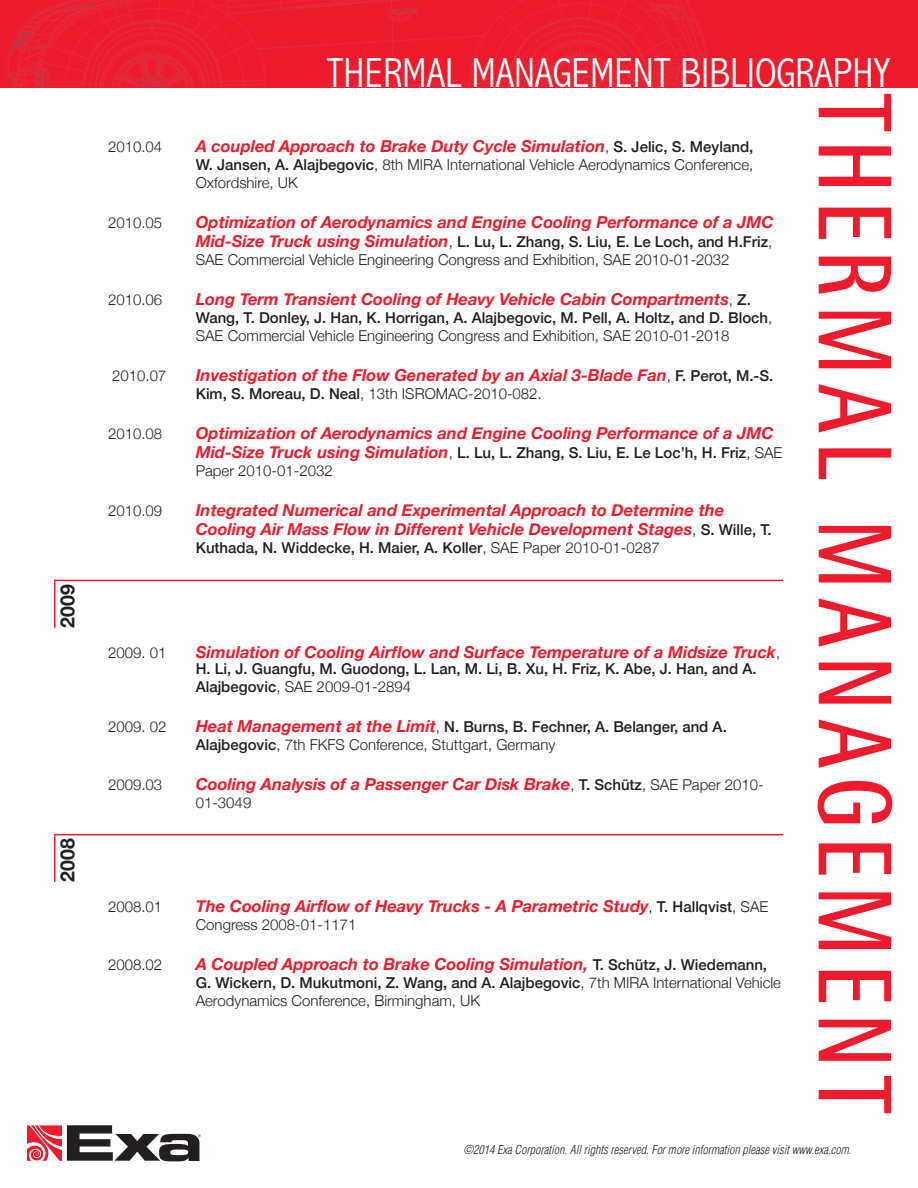
<style>
.page{position:relative;width:918px;height:1188px;background:#fff}
.page>*{position:absolute;margin:0;border:0;box-sizing:border-box;transform-origin:0 0}
.t1{font:700 105px "Rotis Semi Sans";letter-spacing:.1em;color:#ee1b2d;scale:.8 1}
.t2{font:300 condensed 42px "Abadi";color:#fff}
.t3{font:700 19.5px "Helvetica Neue";color:#231f20}
.hanging_indent{font:italic 700 16.5px/19.5px "Helvetica Neue";color:#ee1b2d}
.hanging_indent-2{font:500 15px/18px "Helvetica Neue";color:#231f20}
.hanging_indent-3{font:300 15px/18px "Helvetica Neue";color:#231f20}
.t4{font:italic 300 condensed 12px "Helvetica";color:#231f20}
.s1{font-weight:300;font-style:normal;font-size:15px;color:#231f20}
.s2{font-weight:500;font-style:normal;font-size:15px;color:#231f20}
.s3{font-weight:500}
.s4{font-weight:700;font-style:italic;font-size:16.5px;color:#ee1b2d}
.s5{font-weight:300}
</style>
<div class="page">
<div style="left:0;top:0;width:918px;height:88px;background:#ee1b2c"></div>
<img style="left:5px;top:0;width:702px;height:86px">
<svg style="left:27px;top:1125px;width:174px;height:36px"></svg>
<hr style="left:54px;top:580px;width:729px;height:1px;background:#ee1b2d">
<hr style="left:54px;top:581px;width:2px;height:47px;background:#ee1b2d">
<hr style="left:54px;top:834px;width:729px;height:1px;background:#ee1b2d">
<hr style="left:54px;top:835px;width:2px;height:47px;background:#ee1b2d">
<p class="t3" style="left:52px;top:628px;width:45px;rotate:-90deg">2009</p>
<p class="t3" style="left:52px;top:882px;width:45px;rotate:-90deg">2008</p>
<h2 class="t2" style="left:327px;top:48px;width:566px">THERMAL MANAGEMENT BIBLIOGRAPHY</h2>
<h1 class="t1" style="left:919px;top:94px;width:1276px;rotate:90deg">THERMAL MANAGEMENT</h1>
<p class="t4" style="left:464px;top:1142px;width:389px">©2014 Exa Corporation. All rights reserved. For more information please visit www.exa.com.</p>
<p class="hanging_indent-3" style="left:108px;top:137px;width:56px">2010.04</p>
<p class="hanging_indent" style="left:196px;top:137px;width:559px">A coupled Approach to Brake Duty Cycle Simulation<span class="s1">,</span> <span class="s2">S. Jelic, S. Meyland,</span></p>
<p class="hanging_indent-3" style="left:196px;top:155px;width:559px"><span class="s3">W. Jansen, A. Alajbegovic</span>, 8th MIRA International Vehicle Aerodynamics Conference,<br>Oxfordshire, UK</p>
<p class="hanging_indent-3" style="left:108px;top:213px;width:56px">2010.05</p>
<p class="hanging_indent" style="left:196px;top:213px;width:579px">Optimization of Aerodynamics and Engine Cooling Performance of a JMC</p>
<p class="hanging_indent-3" style="left:196px;top:232px;width:578px"><span class="s4">Mid-Size Truck using Simulation</span>, <span class="s3">L. Lu, L. Zhang, S. Liu, E. Le Loch, and H.Friz</span>,<br>SAE Commercial Vehicle Engineering Congress and Exhibition, SAE 2010-01-2032</p>
<p class="hanging_indent-3" style="left:108px;top:290px;width:56px">2010.06</p>
<p class="hanging_indent" style="left:196px;top:290px;width:557px">Long Term Transient Cooling of Heavy Vehicle Cabin Compartments<span class="s1">,</span> <span class="s2">Z.</span></p>
<p class="hanging_indent-2" style="left:196px;top:308px;width:578px">Wang, T. Donley, J. Han, K. Horrigan, A. Alajbegovic, M. Pell, A. Holtz, and D. Bloch<span class="s5">,<br>SAE Commercial Vehicle Engineering Congress and Exhibition, SAE 2010-01-2018</span></p>
<p class="hanging_indent-3" style="left:112px;top:366px;width:56px">2010.07</p>
<p class="hanging_indent" style="left:196px;top:366px;width:579px">Investigation of the Flow Generated by an Axial 3-Blade Fan<span class="s1">,</span> <span class="s2">F. Perot, M.-S.</span></p>
<p class="hanging_indent-3" style="left:196px;top:384px;width:348px"><span class="s3">Kim, S. Moreau, D. Neal</span>, 13th ISROMAC-2010-082.</p>
<p class="hanging_indent-3" style="left:108px;top:423px;width:56px">2010.08</p>
<p class="hanging_indent" style="left:196px;top:423px;width:579px">Optimization of Aerodynamics and Engine Cooling Performance of a JMC</p>
<p class="hanging_indent-2" style="left:196px;top:443px;width:588px"><span class="s4">Mid-Size Truck using Simulation</span><span class="s5">,</span> L. Lu, L. Zhang, S. Liu, E. Le Loc’h, H. Friz<span class="s5">, SAE<br>Paper 2010-01-2032</span></p>
<p class="hanging_indent-3" style="left:108px;top:501px;width:56px">2010.09</p>
<p class="hanging_indent" style="left:196px;top:501px;width:578px">Integrated Numerical and Experimental Approach to Determine the<br>Cooling Air Mass Flow in Different Vehicle Development Stages<span class="s1">,</span> <span class="s2">S. Wille, T.</span></p>
<p class="hanging_indent-2" style="left:196px;top:538px;width:466px">Kuthada, N. Widdecke, H. Maier, A. Koller<span class="s5">, SAE Paper 2010-01-0287</span></p>
<p class="hanging_indent-3" style="left:108px;top:642px;width:60px">2009. 01</p>
<p class="hanging_indent" style="left:196px;top:642px;width:586px">Simulation of Cooling Airflow and Surface Temperature of a Midsize Truck<span class="s1">,</span></p>
<p class="hanging_indent-2" style="left:196px;top:659px;width:563px">H. Li, J. Guangfu, M. Guodong, L. Lan, M. Li, B. Xu, H. Friz, K. Abe, J. Han, and A.<br>Alajbegovic<span class="s5">, SAE 2009-01-2894</span></p>
<p class="hanging_indent-3" style="left:108px;top:717px;width:60px">2009. 02</p>
<p class="hanging_indent-2" style="left:196px;top:717px;width:533px"><span class="s4">Heat Management at the Limit</span><span class="s5">,</span> N. Burns, B. Fechner, A. Belanger, and A.<br>Alajbegovic<span class="s5">, 7th FKFS Conference, Stuttgart, Germany</span></p>
<p class="hanging_indent-3" style="left:108px;top:774px;width:56px">2009.03</p>
<p class="hanging_indent" style="left:196px;top:774px;width:570px">Cooling Analysis of a Passenger Car Disk Brake<span class="s1">,</span> <span class="s2">T. Schütz</span><span class="s1">, SAE Paper 2010-</span></p>
<p class="hanging_indent-3" style="left:196px;top:792px;width:57px">01-3049</p>
<p class="hanging_indent-3" style="left:108px;top:897px;width:56px">2008.01</p>
<p class="hanging_indent" style="left:196px;top:897px;width:574px">The Cooling Airflow of Heavy Trucks - A Parametric Study<span class="s1">,</span> <span class="s2">T. Hallqvist</span><span class="s1">, SAE</span></p>
<p class="hanging_indent-3" style="left:196px;top:915px;width:162px">Congress 2008-01-1171</p>
<p class="hanging_indent-3" style="left:108px;top:954px;width:56px">2008.02</p>
<p class="hanging_indent" style="left:196px;top:954px;width:573px">A Coupled Approach to Brake Cooling Simulation, <span class="s2">T. Schütz, J. Wiedemann,</span></p>
<p class="hanging_indent-3" style="left:196px;top:972px;width:587px"><span class="s3">G. Wickern, D. Mukutmoni, Z. Wang, and A. Alajbegovic</span>, 7th MIRA International Vehicle<br>Aerodynamics Conference, Birmingham, UK</p>
</div>
